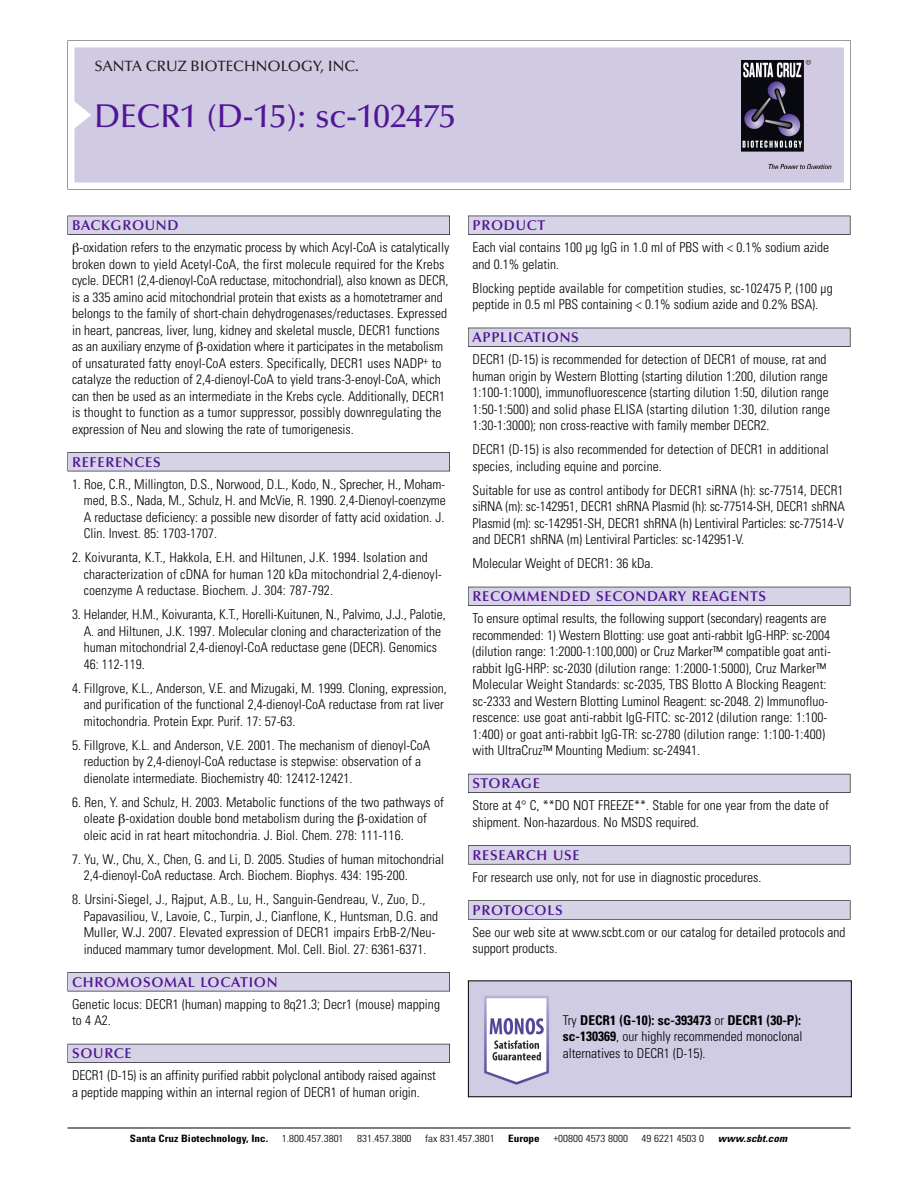
<style>
.page{position:relative;width:918px;height:1188px;background:#fff}
.page>*{position:absolute;margin:0;border:0;box-sizing:border-box;transform-origin:0 0}
.t1{font:500 33px "Optima";color:#511695}
.t2{font:500 15px "Optima";color:#231f20}
.t3{font:600 14.25px "Optima";letter-spacing:.05em;color:#511695}
.t4{font:300 condensed 13.5px/16.5px "Univers";color:#000}
.t5{font:300 condensed 10.2px "Univers";color:#000;scale:1.1 1}
.t6{font:700 condensed 10.2px "Univers";color:#000;scale:1.1 1}
.t7{font:italic 700 condensed 10.2px "Univers";letter-spacing:.005em;color:#000;scale:1.1 1}
.s1{font-weight:700}
</style>
<div class="page">
<svg style="left:68px;top:40px;width:783px;height:149px"></svg>
<div style="left:74px;top:47px;width:770px;height:135px;background:#d1cae3"></div>
<img style="left:741px;top:60px;width:90px;height:108px">
<div style="left:68px;top:216px;width:382px;height:19px;background:#525155"></div>
<div style="left:68px;top:216px;width:381px;height:18px;background:#d7d3e7"></div>
<div style="left:68px;top:452px;width:382px;height:19px;background:#525155"></div>
<div style="left:68px;top:453px;width:381px;height:18px;background:#d7d3e7"></div>
<div style="left:68px;top:972px;width:382px;height:19px;background:#545357"></div>
<div style="left:68px;top:973px;width:381px;height:18px;background:#d7d3e7"></div>
<div style="left:68px;top:1044px;width:382px;height:19px;background:#54535a"></div>
<div style="left:68px;top:1044px;width:381px;height:18px;background:#d7d3e7"></div>
<div style="left:468px;top:216px;width:382px;height:19px;background:#525155"></div>
<div style="left:468px;top:216px;width:382px;height:18px;background:#d7d3e7"></div>
<div style="left:468px;top:328px;width:382px;height:19px;background:#515055"></div>
<div style="left:468px;top:328px;width:382px;height:18px;background:#d7d3e7"></div>
<div style="left:468px;top:587px;width:382px;height:19px;background:#525158"></div>
<div style="left:468px;top:587px;width:382px;height:18px;background:#d7d3e7"></div>
<div style="left:468px;top:774px;width:382px;height:19px;background:#54535a"></div>
<div style="left:468px;top:774px;width:382px;height:18px;background:#d7d3e7"></div>
<svg style="left:468px;top:845px;width:382px;height:20px"></svg>
<div style="left:468px;top:846px;width:382px;height:18px;background:#d7d3e7"></div>
<div style="left:468px;top:900px;width:382px;height:20px;background:#666667"></div>
<div style="left:468px;top:901px;width:382px;height:18px;background:#d7d3e7"></div>
<hr style="left:68px;top:1128px;width:782px;height:1px;background:#000">
<img style="left:470px;top:982px;width:380px;height:113px">
<p class="t2" style="left:94px;top:61px;width:266px">SANTA CRUZ BIOTECHNOLOGY, INC.</p>
<h1 class="t1" style="left:94px;top:103px;width:363px">DECR1 (D-15): sc-102475</h1>
<p class="t3" style="left:72px;top:219px;width:108px">BACKGROUND</p>
<p class="t4" style="left:72px;top:240px;width:379px;text-indent:7px">-oxidation refers to the enzymatic process by which Acyl-CoA is catalytically broken down to yield Acetyl-CoA, the first molecule required for the Krebs cycle. DECR1 (2,4-dienoyl-CoA reductase, mitochondrial), also known as DECR, is a 335 amino acid mitochondrial protein that exists as a homotetramer and belongs to the family of short-chain dehydrogenases/reductases. Expressed in heart, pancreas, liver, lung, kidney and skeletal muscle, DECR1 functions as an auxiliary enzyme of -oxidation where it participates in the metabolism of unsaturated fatty enoyl-CoA esters. Specifically, DECR1 uses NADP<sup>+</sup> to catalyze the reduction of 2,4-dienoyl-CoA to yield trans-3-enoyl-CoA, which can then be used as an intermediate in the Krebs cycle. Additionally, DECR1 is thought to function as a tumor suppressor, possibly downregulating the expression of Neu and slowing the rate of tumorigenesis.</p>
<p class="t3" style="left:72px;top:456px;width:90px">REFERENCES</p>
<p class="t4" style="left:84px;top:477px;width:364px;text-align:justify;text-indent:-12px">1. Roe, C.R., Millington, D.S., Norwood, D.L., Kodo, N., Sprecher, H., Moham&shy;med, B.S., Nada, M., Schulz, H. and McVie, R. 1990. 2,4-Dienoyl-coenzyme A reductase deficiency: a possible new disorder of fatty acid oxidation. J.<br>Clin. Invest. 85: 1703-1707.</p>
<p class="t4" style="left:84px;top:550px;width:360px;text-indent:-12px">2. Koivuranta, K.T., Hakkola, E.H. and Hiltunen, J.K. 1994. Isolation and characterization of cDNA for human 120 kDa mitochondrial 2,4-dienoyl&shy;coenzyme A reductase. Biochem. J. 304: 787-792.</p>
<p class="t4" style="left:84px;top:607px;width:364px;text-indent:-12px">3. Helander, H.M., Koivuranta, K.T., Horelli-Kuitunen, N., Palvimo, J.J., Palotie, A. and Hiltunen, J.K. 1997. Molecular cloning and characterization of the human mitochondrial 2,4-dienoyl-CoA reductase gene (DECR). Genomics 46: 112-119.</p>
<p class="t4" style="left:84px;top:681px;width:365px;text-indent:-12px">4. Fillgrove, K.L., Anderson, V.E. and Mizugaki, M. 1999. Cloning, expression, and purification of the functional 2,4-dienoyl-CoA reductase from rat liver mitochondria. Protein Expr. Purif. 17: 57-63.</p>
<p class="t4" style="left:84px;top:738px;width:348px;text-indent:-12px">5. Fillgrove, K.L. and Anderson, V.E. 2001. The mechanism of dienoyl-CoA reduction by 2,4-dienoyl-CoA reductase is stepwise: observation of a dienolate intermediate. Biochemistry 40: 12412-12421.</p>
<p class="t4" style="left:84px;top:795px;width:362px;text-indent:-12px">6. Ren, Y. and Schulz, H. 2003. Metabolic functions of the two pathways of oleate -oxidation double bond metabolism during the -oxidation of oleic acid in rat heart mitochondria. J. Biol. Chem. 278: 111-116.</p>
<p class="t4" style="left:84px;top:852px;width:362px;text-indent:-12px">7. Yu, W., Chu, X., Chen, G. and Li, D. 2005. Studies of human mitochondrial<br>2,4-dienoyl-CoA reductase. Arch. Biochem. Biophys. 434: 195-200.</p>
<p class="t4" style="left:84px;top:892px;width:356px;text-indent:-12px">8. Ursini-Siegel, J., Rajput, A.B., Lu, H., Sanguin-Gendreau, V., Zuo, D., Papavasiliou, V., Lavoie, C., Turpin, J., Cianflone, K., Huntsman, D.G. and Muller, W.J. 2007. Elevated expression of DECR1 impairs ErbB-2/Neu&shy;induced mammary tumor development. Mol. Cell. Biol. 27: 6361-6371.</p>
<p class="t3" style="left:72px;top:976px;width:207px">CHROMOSOMAL LOCATION</p>
<p class="t4" style="left:72px;top:997px;width:369px">Genetic locus: DECR1 (human) mapping to 8q21.3; Decr1 (mouse) mapping to 4 A2.</p>
<p class="t3" style="left:72px;top:1048px;width:61px">SOURCE</p>
<p class="t4" style="left:72px;top:1068px;width:365px">DECR1 (D-15) is an affinity purified rabbit polyclonal antibody raised against a peptide mapping within an internal region of DECR1 of human origin.</p>
<p class="t3" style="left:473px;top:219px;width:74px">PRODUCT</p>
<p class="t4" style="left:473px;top:240px;width:358px">Each vial contains 100 µg IgG in 1.0 ml of PBS with &lt; 0.1% sodium azide and 0.1% gelatin.</p>
<p class="t4" style="left:473px;top:281px;width:362px">Blocking peptide available for competition studies, sc-102475 P, (100 µg peptide in 0.5 ml PBS containing &lt; 0.1% sodium azide and 0.2% BSA).</p>
<p class="t3" style="left:473px;top:332px;width:108px">APPLICATIONS</p>
<p class="t4" style="left:473px;top:352px;width:359px">DECR1 (D-15) is recommended for detection of DECR1 of mouse, rat and human origin by Western Blotting (starting dilution 1:200, dilution range 1:100-1:1000), immunofluorescence (starting dilution 1:50, dilution range 1:50-1:500) and solid phase ELISA (starting dilution 1:30, dilution range 1:30-1:3000); non cross-reactive with family member DECR2.</p>
<p class="t4" style="left:473px;top:442px;width:358px">DECR1 (D-15) is also recommended for detection of DECR1 in additional species, including equine and porcine.</p>
<p class="t4" style="left:473px;top:483px;width:374px;text-align:justify">Suitable for use as control antibody for DECR1 siRNA (h): sc-77514, DECR1 siRNA (m): sc-142951, DECR1 shRNA Plasmid (h): sc-77514-SH, DECR1 shRNA Plasmid (m): sc-142951-SH, DECR1 shRNA (h) Lentiviral Particles: sc-77514-V and DECR1 shRNA (m) Lentiviral Particles: sc-142951-V.</p>
<p class="t4" style="left:473px;top:556px;width:183px">Molecular Weight of DECR1: 36 kDa.</p>
<p class="t3" style="left:473px;top:591px;width:295px">RECOMMENDED SECONDARY REAGENTS</p>
<p class="t4" style="left:473px;top:611px;width:360px">To ensure optimal results, the following support (secondary) reagents are recommended: 1) Western Blotting: use goat anti-rabbit IgG-HRP: sc-2004 (dilution range: 1:2000-1:100,000) or Cruz Marker™ compatible goat anti&shy;rabbit IgG-HRP: sc-2030 (dilution range: 1:2000-1:5000), Cruz Marker™ Molecular Weight Standards: sc-2035, TBS Blotto A Blocking Reagent: sc-2333 and Western Blotting Luminol Reagent: sc-2048. 2) Immunofluo&shy;rescence: use goat anti-rabbit IgG-FITC: sc-2012 (dilution range: 1:100- 1:400) or goat anti-rabbit IgG-TR: sc-2780 (dilution range: 1:100-1:400) with UltraCruz™ Mounting Medium: sc-24941.</p>
<p class="t3" style="left:473px;top:778px;width:69px">STORAGE</p>
<p class="t4" style="left:473px;top:798px;width:358px">Store at 4° C, **DO NOT FREEZE**. Stable for one year from the date of shipment. Non-hazardous. No MSDS required.</p>
<p class="t3" style="left:473px;top:849px;width:109px">RESEARCH USE</p>
<p class="t4" style="left:473px;top:870px;width:290px">For research use only, not for use in diagnostic procedures.</p>
<p class="t3" style="left:473px;top:904px;width:92px">PROTOCOLS</p>
<p class="t4" style="left:473px;top:925px;width:375px">See our web site at www.scbt.com or our catalog for detailed protocols and support products.</p>
<p class="t4" style="left:563px;top:1013px;width:241px;text-align:justify">Try <span class="s1">DECR1 (G-10): sc-393473</span> or <span class="s1">DECR1 (30-P): sc-130369</span>, our highly recommended monoclonal alternatives to DECR1 (D-15).</p>
<p class="t6" style="left:130px;top:1135px;width:127px">Santa Cruz Biotechnology, Inc.</p>
<p class="t5" style="left:282px;top:1135px;width:58px">1.800.457.3801</p>
<p class="t5" style="left:357px;top:1135px;width:51px">831.457.3800</p>
<p class="t5" style="left:425px;top:1135px;width:65px">fax 831.457.3801</p>
<p class="t6" style="left:508px;top:1135px;width:30px">Europe</p>
<p class="t5" style="left:553px;top:1135px;width:69px">+00800 4573 8000</p>
<p class="t5" style="left:642px;top:1135px;width:58px">49 6221 4503 0</p>
<p class="t7" style="left:718px;top:1135px;width:64px">www.scbt.com</p>
</div>
